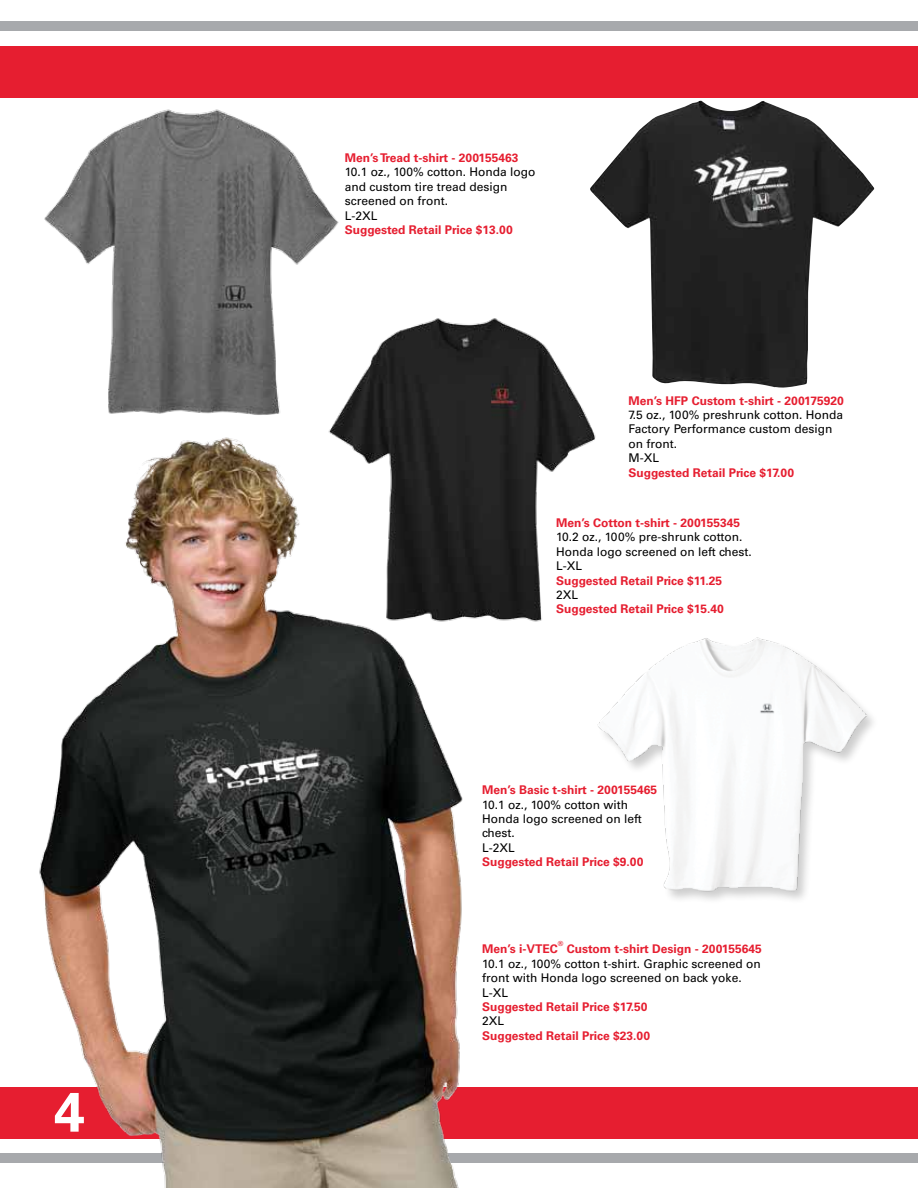
<style>
.page{position:relative;width:918px;height:1188px;background:#fff}
.page>*{position:absolute;margin:0;border:0;box-sizing:border-box;transform-origin:0 0}
.t1{font:700 55.5px "Univers LT Std";color:#fff}
.t2{font:12px/14.4px "Univers LT Std";color:#000}
.t3{font:700 12px "Univers LT Std";color:#e61e30}
.t4{font:700 7.05px "Univers LT Std";color:#e61e30}
</style>
<div class="page">
<div style="left:0;top:46px;width:918px;height:51px;background:#e61e30"></div>
<div style="left:0;top:1087px;width:918px;height:52px;background:#e61e30"></div>
<div style="left:0;top:21px;width:918px;height:10px;background:#a7a9ac"></div>
<div style="left:0;top:1153px;width:918px;height:10px;background:#a7a9ac"></div>
<img style="left:355px;top:318px;width:241px;height:304px">
<img style="left:39px;top:419px;width:478px;height:769px">
<img style="left:39px;top:109px;width:316px;height:320px">
<img style="left:597px;top:637px;width:273px;height:263px">
<img style="left:590px;top:101px;width:285px;height:287px">
<h1 class="t1" style="left:54px;top:1080px;width:32px">4</h1>
<p class="t3" style="left:345px;top:151px;width:175px">Men’s Tread t-shirt - 200155463</p>
<p class="t2" style="left:345px;top:165px;width:192px">10.1 oz., 100% cotton. Honda logo and custom tire tread design screened on front.<br>L-2XL</p>
<p class="t3" style="left:345px;top:223px;width:170px">Suggested Retail Price $13.00</p>
<p class="t3" style="left:629px;top:393px;width:217px">Men’s HFP Custom t-shirt - 200175920</p>
<p class="t2" style="left:629px;top:408px;width:216px">7.5 oz., 100% preshrunk cotton. Honda<br>Factory Performance custom design on front.<br>M-XL</p>
<p class="t3" style="left:629px;top:465px;width:167px">Suggested Retail Price $17.00</p>
<p class="t3" style="left:556px;top:516px;width:185px">Men’s Cotton t-shirt - 200155345</p>
<p class="t2" style="left:556px;top:530px;width:197px">10.2 oz., 100% pre-shrunk cotton.<br>Honda logo screened on left chest.<br>L-XL</p>
<p class="t3" style="left:556px;top:573px;width:168px">Suggested Retail Price $11.25</p>
<p class="t2" style="left:556px;top:588px;width:24px">2XL</p>
<p class="t3" style="left:556px;top:602px;width:169px">Suggested Retail Price $15.40</p>
<p class="t3" style="left:482px;top:783px;width:177px">Men’s Basic t-shirt - 200155465</p>
<p class="t2" style="left:482px;top:797px;width:161px">10.1 oz., 100% cotton with<br>Honda logo screened on left chest.<br>L-2XL</p>
<p class="t3" style="left:482px;top:855px;width:163px">Suggested Retail Price $9.00</p>
<p class="t4" style="left:558px;top:940px;width:7px">®</p>
<p class="t3" style="left:567px;top:942px;width:197px">Custom t-shirt Design - 200155645</p>
<p class="t2" style="left:482px;top:956px;width:280px">10.1 oz., 100% cotton t-shirt. Graphic screened on front with Honda logo screened on back yoke.<br>L-XL</p>
<p class="t3" style="left:482px;top:1000px;width:167px">Suggested Retail Price $17.50</p>
<p class="t2" style="left:482px;top:1014px;width:24px">2XL</p>
<p class="t3" style="left:482px;top:1028px;width:170px">Suggested Retail Price $23.00</p>
<p class="t3" style="left:482px;top:942px;width:77px">Men’s i-VTEC</p>
</div>
